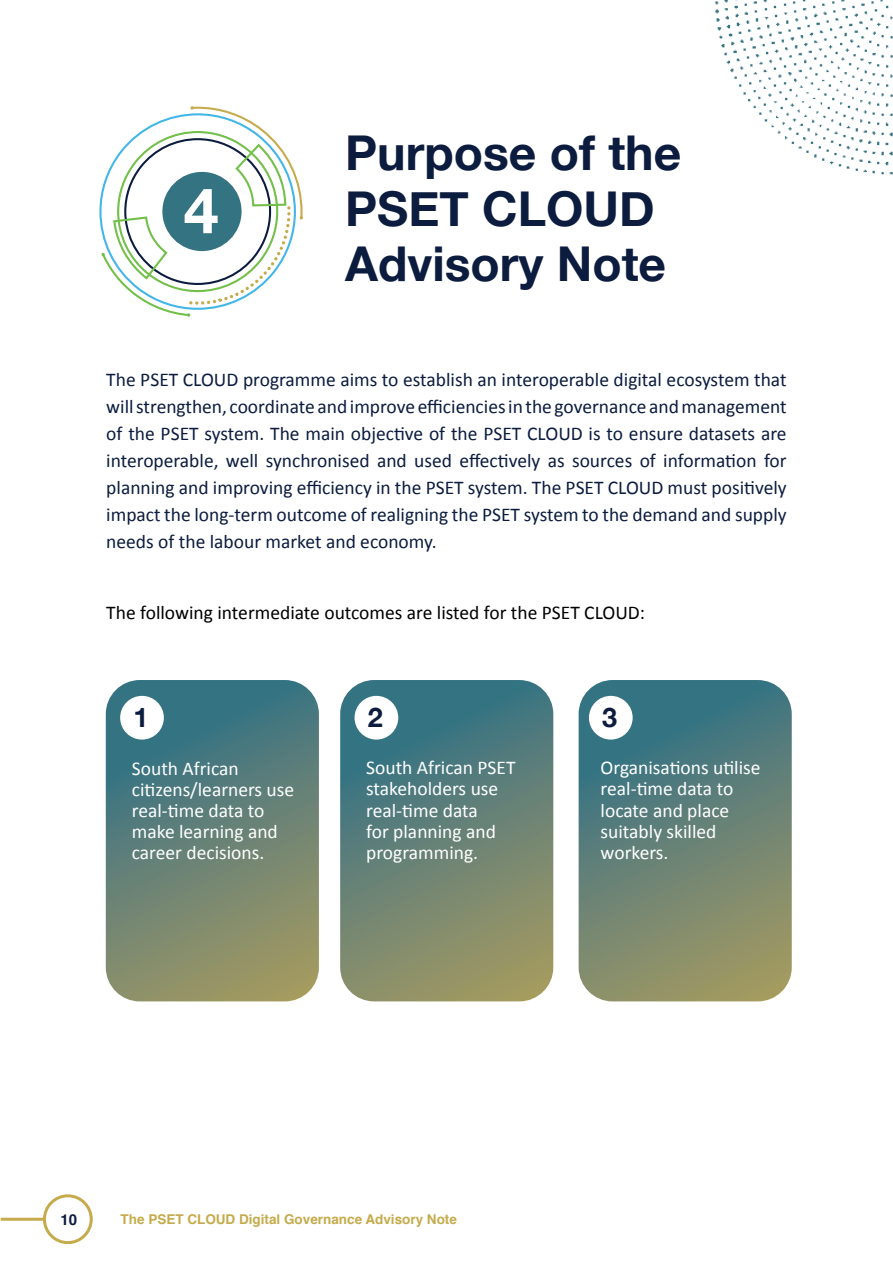
<style>
.page{position:relative;width:893px;height:1263px;background:#fff}
.page>*{position:absolute;margin:0;border:0;box-sizing:border-box;transform-origin:0 0}
.t1{font:700 63px "Helvetica Neue";color:#fff}
.t2{font:700 48px/55.5px "Helvetica Neue";color:#0c1c3f}
.t3{font:700 27px "Helvetica Neue";color:#0c1c3f}
.t4{font:19.5px/27px "Calibri";color:#0c1c3f;text-align:justify}
.t5{font:19.5px/21px "Calibri";color:#fff}
.t6{font:19.5px "Calibri";color:#000}
.t7{font:700 15px "Helvetica";color:#0c1c3f}
.t8{font:700 13.5px "Helvetica";color:#c5ab4b}
</style>
<div class="page">
<div style="left:43px;top:1194px;width:50px;height:50px;border:3px solid #c5ab4b;border-radius:50%"></div>
<hr style="left:1px;top:1218px;width:42px;height:3px;background:#c5ab4b">
<svg style="left:340px;top:680px;width:213px;height:321px;background:#688477"></svg>
<svg style="left:579px;top:680px;width:213px;height:321px;background:#688477"></svg>
<svg style="left:106px;top:680px;width:213px;height:321px;background:#688477"></svg>
<div style="left:120px;top:696px;width:44px;height:43px;background:#fff;border-radius:50%"></div>
<div style="left:355px;top:696px;width:43px;height:43px;background:#fff;border-radius:50%"></div>
<div style="left:589px;top:696px;width:44px;height:43px;background:#fff;border-radius:50%"></div>
<svg style="left:99px;top:106px;width:204px;height:211px"></svg>
<img style="left:715px;top:0;width:178px;height:175px">
<h1 class="t1" style="left:184px;top:161px;width:37px">4</h1>
<h2 class="t2" style="left:345px;top:126px;width:338px">Purpose of the<br>PSET CLOUD<br>Advisory Note</h2>
<p class="t4" style="left:106px;top:366px;width:682px">The PSET CLOUD programme aims to establish an interoperable digital ecosystem that willstrengthen, coordinate andimprove efficienciesinthe governance andmanagement of the PSET system. The main objective of the PSET CLOUD is to ensure datasets are interoperable, well synchronised and used effectively as sources of information for planning and improving efficiency in the PSET system. The PSET CLOUD must positively impact the long-term outcome of realigning the PSET system to the demand and supply needs of the labour market and economy.</p>
<p class="t6" style="left:106px;top:600px;width:540px">The following intermediate outcomes are listed for the PSET CLOUD:</p>
<h3 class="t3" style="left:133px;top:696px;width:17px">1</h3>
<p class="t5" style="left:132px;top:758px;width:164px">South African citizens/learners use real-time data to make learning and career decisions.</p>
<h3 class="t3" style="left:368px;top:696px;width:17px">2</h3>
<p class="t5" style="left:366px;top:757px;width:151px">South African PSET stakeholders use real-time data<br>for planning and programming.</p>
<h3 class="t3" style="left:602px;top:696px;width:17px">3</h3>
<p class="t5" style="left:601px;top:757px;width:161px">Organisations utilise real-time data to locate and place suitably skilled workers.</p>
<p class="t7" style="left:60px;top:1207px;width:18px">10</p>
<p class="t8" style="left:121px;top:1208px;width:338px">The PSET CLOUD Digital Governance Advisory Note</p>
</div>
